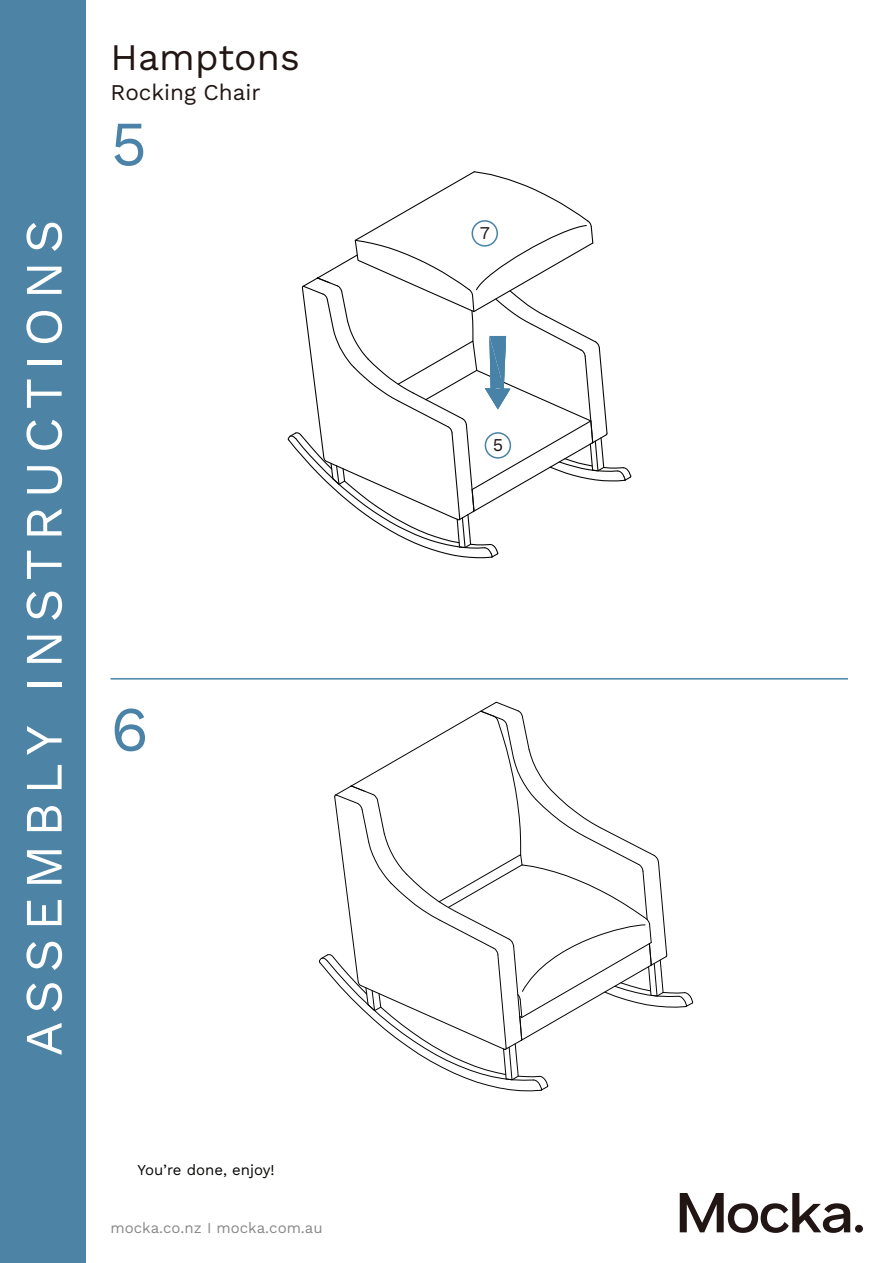
<style>
.page{position:relative;width:893px;height:1263px;background:#fff}
.page>*{position:absolute;margin:0;border:0;box-sizing:border-box;transform-origin:0 0}
.t1{font:63px "Work Sans";color:#4a83a7}
.t2{font:52.5px "Work Sans";letter-spacing:.15em;color:#fff}
.t3{font:37.5px "Work Sans";color:#211613}
.t4{font:22.5px "Work Sans";color:#211613}
.t5{font:18px "Work Sans";color:#211612}
.t6{font:15px "Work Sans";color:#898888}
.t7{font:15px "Work Sans";color:#050504}
</style>
<div class="page">
<svg style="left:680px;top:1193px;width:170px;height:40px"></svg>
<div style="left:855px;top:1225px;width:8px;height:7px;background:#211613;border-radius:50%"></div>
<hr style="left:111px;top:678px;width:737px;height:1px;background:#4a83a7">
<div style="left:0;top:0;width:85px;height:1263px;background:#4d84a6"></div>
<svg style="left:287px;top:171px;width:345px;height:388px"></svg>
<div style="left:485px;top:433px;width:25px;height:25px;background:#fff;border-radius:50%"></div>
<div style="left:485px;top:432px;width:26px;height:27px;border:2px solid #4883a7;border-radius:50%"></div>
<div style="left:472px;top:221px;width:25px;height:25px;background:#fff;border-radius:50%"></div>
<div style="left:472px;top:220px;width:26px;height:27px;border:2px solid #4883a7;border-radius:50%"></div>
<svg style="left:319px;top:701px;width:375px;height:391px"></svg>
<h2 class="t2" style="left:4px;top:1056px;width:838px;rotate:-90deg">ASSEMBLY INSTRUCTIONS</h2>
<h3 class="t3" style="left:111px;top:29px;width:191px">Hamptons</h3>
<h3 class="t4" style="left:111px;top:75px;width:152px">Rocking Chair</h3>
<h1 class="t1" style="left:111px;top:96px;width:38px">5</h1>
<h1 class="t1" style="left:111px;top:681px;width:40px">6</h1>
<p class="t7" style="left:138px;top:1158px;width:139px">You’re done, enjoy!</p>
<p class="t6" style="left:111px;top:1216px;width:214px">mocka.co.nz I mocka.com.au</p>
<p class="t5" style="left:480px;top:219px;width:12px">7</p>
<p class="t5" style="left:493px;top:431px;width:12px">5</p>
</div>
